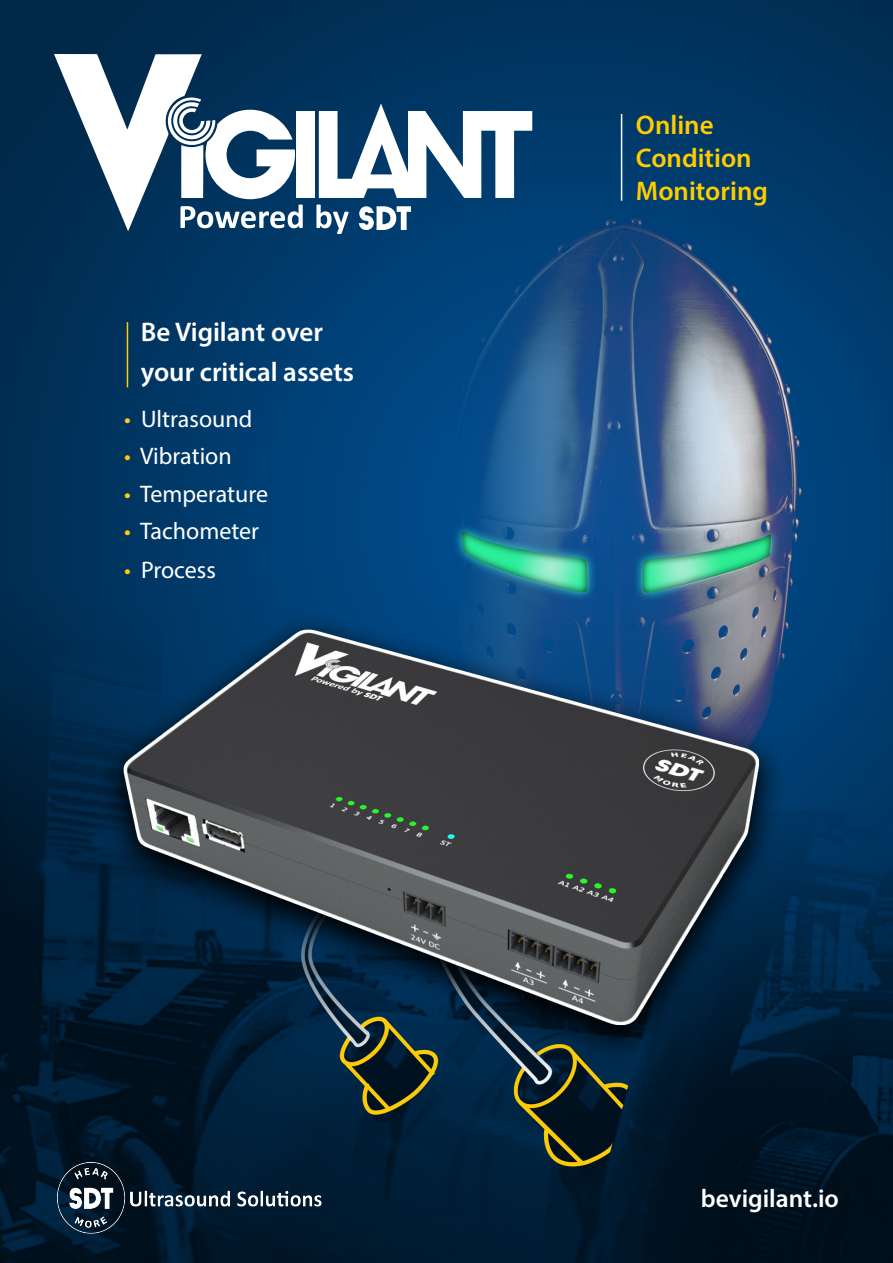
<style>
.page{position:relative;width:893px;height:1263px;background:#fff}
.page>*{position:absolute;margin:0;border:0;box-sizing:border-box;transform-origin:0 0}
.t1{font:600 27px/40.5px "Myriad Pro";color:#fff}
.t2{font:600 27px/33px "Myriad Pro";color:#fc0}
.t3{font:600 25.5px "Myriad Pro";color:#fff}
.t4{font:24px "Myriad Pro";color:#fff}
.s1{color:#fec927}
.s2{color:#fc0}
</style>
<div class="page">
<img style="left:0;top:0;width:893px;height:1263px">
<div style="left:296px;top:111px;width:18px;height:87px;background:#fff"></div>
<svg style="left:319px;top:103px;width:213px;height:95px"></svg>
<svg style="left:54px;top:54px;width:249px;height:177px"></svg>
<svg style="left:316px;top:204px;width:33px;height:30px"></svg>
<svg style="left:359px;top:206px;width:52px;height:24px"></svg>
<img style="left:55px;top:1162px;width:268px;height:73px">
<hr style="left:621px;top:114px;width:1px;height:87px;background:#fff">
<hr style="left:127px;top:322px;width:1px;height:65px;background:#fc0">
<p class="t1" style="left:141px;top:311px;width:215px">Be Vigilant over your critical assets</p>
<p class="t4" style="left:124px;top:404px;width:130px"><span class="s1">•</span> Ultrasound</p>
<p class="t4" style="left:124px;top:441px;width:109px"><span class="s2">•</span> Vibration</p>
<p class="t4" style="left:124px;top:479px;width:145px"><span class="s2">•</span> Temperature</p>
<p class="t4" style="left:124px;top:516px;width:136px"><span class="s2">•</span> Tachometer</p>
<p class="t4" style="left:124px;top:555px;width:93px"><span class="s2">•</span> Process</p>
<p class="t2" style="left:636px;top:108px;width:134px">Online<br>Condition<br>Monitoring</p>
<p class="t3" style="left:701px;top:1182px;width:140px">bevigilant.io</p>
</div>
